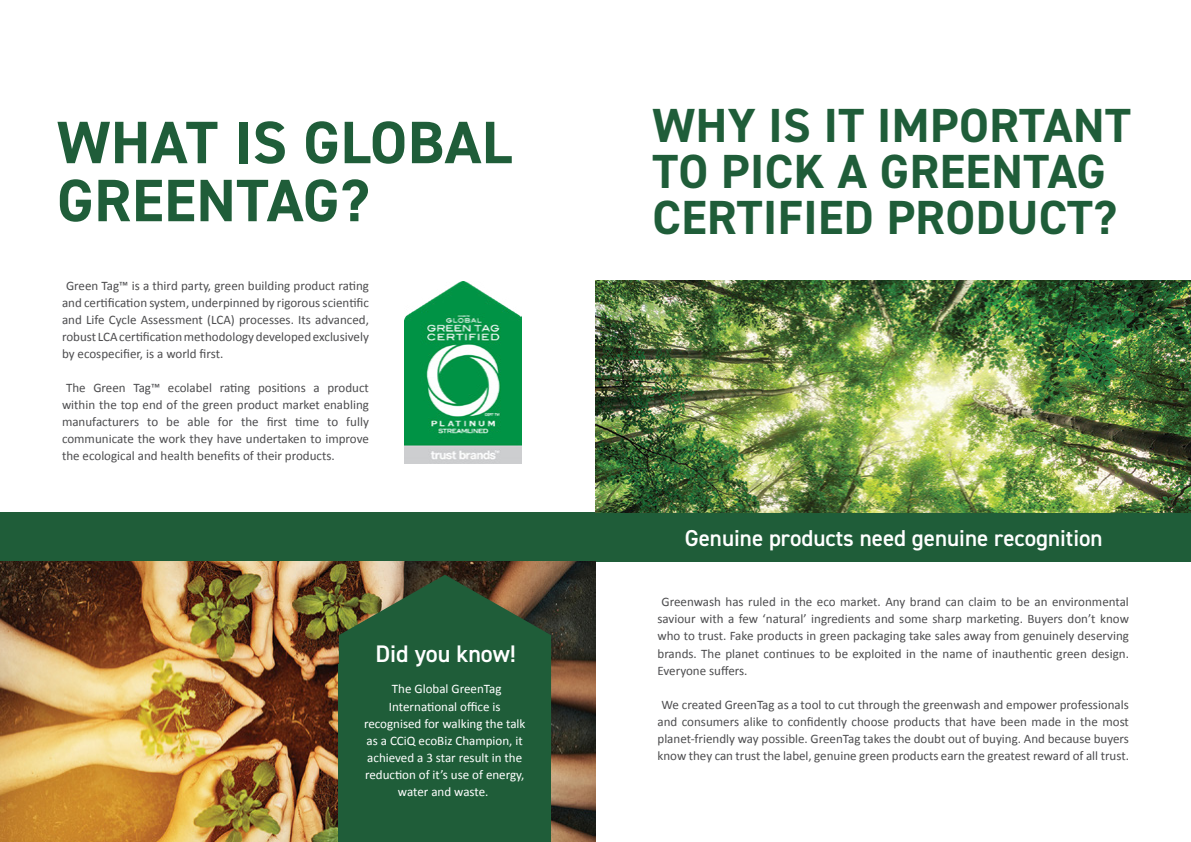
<style>
.page{position:relative;width:1191px;height:842px;background:#fff}
.page>*{position:absolute;margin:0;border:0;box-sizing:border-box;transform-origin:0 0}
.t1{font:700 60px/58px "DIN2014";letter-spacing:.01em;color:#1f5d39}
.t2{font:700 48px/46px "DIN2014";letter-spacing:.01em;color:#1f5d39}
.t3{font:600 24px "DIN2014";color:#fff}
.t4{font:600 23px "DIN2014";color:#fff}
.t5{font:13px/17px "Calibri";color:#4d4d4f;text-align:justify}
.t6{font:13px/17px "Calibri";color:#fff;text-align:center}
</style>
<div class="page">
<img style="left:405px;top:281px;width:117px;height:182px">
<div style="left:0;top:513px;width:595px;height:49px;background:#1f5d39"></div>
<div style="left:595px;top:513px;width:596px;height:49px;background:#1f5d39"></div>
<img style="left:0;top:561px;width:595px;height:281px">
<img style="left:595px;top:281px;width:596px;height:232px">
<div style="left:338px;top:664px;width:213px;height:178px;background:#1f5d39"></div>
<svg style="left:339px;top:575px;width:212px;height:89px;fill:#1f5d39"></svg>
<h1 class="t1" style="left:57px;top:113px;width:456px">WHAT IS GLOBAL<br>GREENTAG?</h1>
<p class="t5" style="left:62px;top:277px;width:308px;text-indent:4px">Green Tag™ is a third party, green building product rating and certification system, underpinned by rigorous scientific and Life Cycle Assessment (LCA) processes. Its advanced, robust LCA certification methodology developed exclusively by ecospecifier, is a world first.</p>
<p class="t5" style="left:62px;top:379px;width:308px;text-indent:4px">The Green Tag™ ecolabel rating positions a product within the top end of the green product market enabling manufacturers to be able for the first time to fully communicate the work they have undertaken to improve the ecological and health benefits of their products.</p>
<h3 class="t3" style="left:375px;top:638px;width:142px">Did you know!</h3>
<p class="t6" style="left:364px;top:680px;width:163px">The Global GreenTag<br>International office is recognised for walking the talk as a CCiQ ecoBiz Champion, it achieved a 3 star result in the reduction of it’s use of energy, water and waste.</p>
<h2 class="t2" style="left:652px;top:101px;width:480px">WHY IS IT IMPORTANT<br>TO PICK A GREENTAG<br>CERTIFIED PRODUCT?</h2>
<h3 class="t4" style="left:685px;top:523px;width:419px">Genuine products need genuine recognition</h3>
<p class="t5" style="left:657px;top:593px;width:473px;text-indent:4px">Greenwash has ruled in the eco market. Any brand can claim to be an environmental saviour with a few ‘natural’ ingredients and some sharp marketing. Buyers don’t know who to trust. Fake products in green packaging take sales away from genuinely deserving brands. The planet continues to be exploited in the name of inauthentic green design.<br>Everyone suffers.</p>
<p class="t5" style="left:657px;top:695px;width:473px;text-align:center">We created GreenTag as a tool to cut through the greenwash and empower professionals and consumers alike to confidently choose products that have been made in the most planet-friendly way possible. GreenTag takes the doubt out of buying. And because buyers know they can trust the label, genuine green products earn the greatest reward of all trust.</p>
</div>
